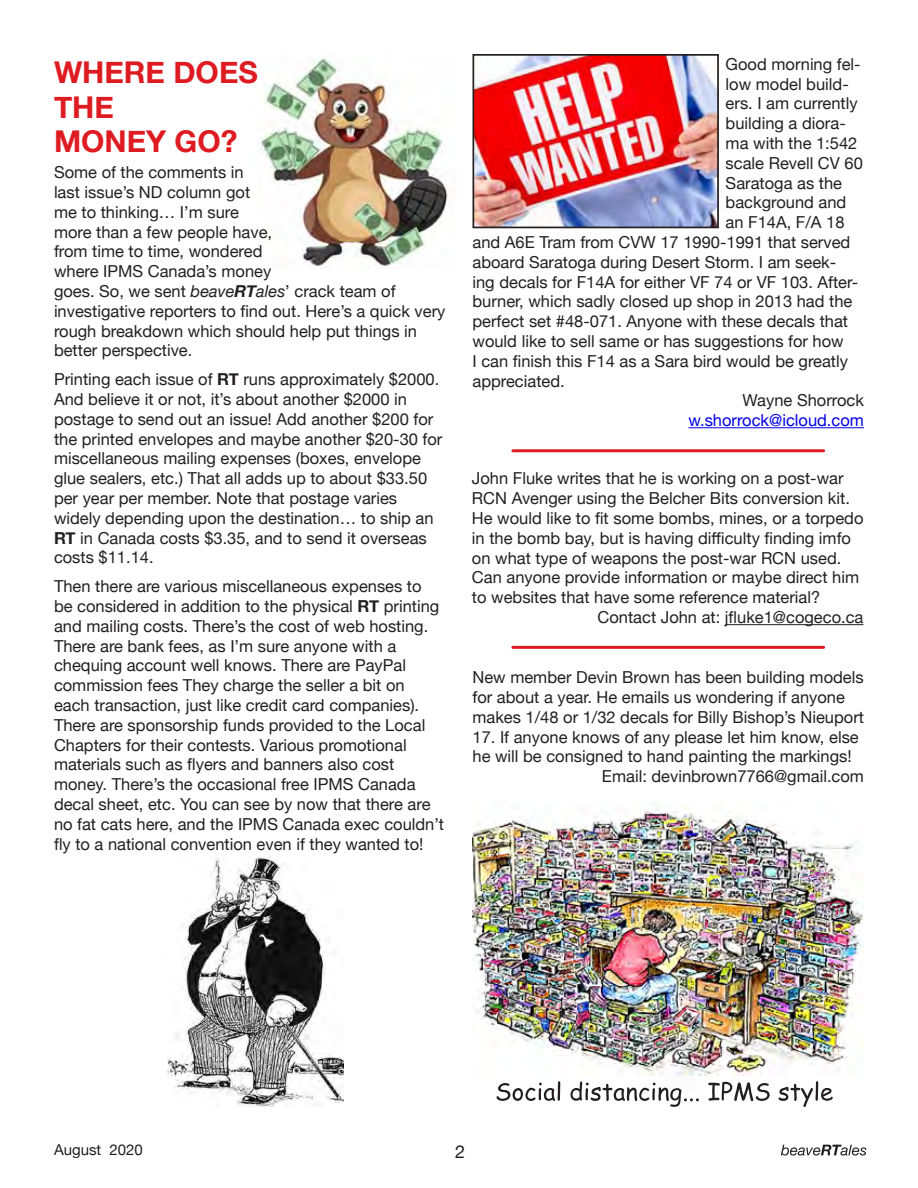
<style>
.page{position:relative;width:918px;height:1188px;background:#fff}
.page>*{position:absolute;margin:0;border:0;box-sizing:border-box;transform-origin:0 0}
.t1{font:700 30px/34.5px "Helvetica Neue";color:#df1b22}
.t2{font:18px "Helvetica Neue";color:#231f20}
.t3{font:16.5px/19.8px "Helvetica Neue";color:#231f20}
.t4{font:16.5px "Helvetica Neue";color:#0000e9}
.t5{font:15px "Helvetica Neue";color:#231f20}
.s1{font-style:italic}
.s2{font-weight:700;font-style:italic}
.s3{font-weight:700}
</style>
<div class="page">
<svg style="left:781px;top:1145px;width:85px;height:11px"></svg>
<hr style="left:689px;top:427px;width:175px;height:1px;background:#0000e9">
<img style="left:476px;top:57px;width:240px;height:168px">
<div style="left:473px;top:54px;width:246px;height:174px;border:2px solid #231f20"></div>
<hr style="left:513px;top:449px;width:311px;height:3px;background:#df1b22">
<hr style="left:725px;top:624px;width:138px;height:1px;background:#231f20">
<hr style="left:513px;top:646px;width:311px;height:3px;background:#df1b22">
<img style="left:260px;top:57px;width:196px;height:211px">
<img style="left:472px;top:805px;width:392px;height:271px">
<svg style="left:497px;top:1081px;width:336px;height:26px"></svg>
<img style="left:167px;top:857px;width:177px;height:250px">
<h1 class="t1" style="left:54px;top:56px;width:205px">WHERE DOES<br>THE<br>MONEY GO?</h1>
<p class="t3" style="left:54px;top:163px;width:393px">Some of the comments in<br>last issue’s ND column got<br>me to thinking… I’m sure<br>more than a few people have,<br>from time to time, wondered<br>where IPMS Canada’s money<br>goes. So, we sent <span class="s1">beave</span><span class="s2">RT</span><span class="s1">ales</span>’ crack team of investigative reporters to find out. Here’s a quick very rough breakdown which should help put things in better perspective.</p>
<p class="t3" style="left:54px;top:370px;width:390px">Printing each issue of <span class="s3">RT</span> runs approximately $2000.<br>And believe it or not, it’s about another $2000 in postage to send out an issue! Add another $200 for the printed envelopes and maybe another $20-30 for miscellaneous mailing expenses (boxes, envelope glue sealers, etc.) That all adds up to about $33.50 per year per member. Note that postage varies widely depending upon the destination… to ship an <span class="s3">RT</span> in Canada costs $3.35, and to send it overseas costs $11.14.</p>
<p class="t3" style="left:54px;top:577px;width:391px">Then there are various miscellaneous expenses to be considered in addition to the physical <span class="s3">RT</span> printing and mailing costs. There’s the cost of web hosting.<br>There are bank fees, as I’m sure anyone with a chequing account well knows. There are PayPal commission fees They charge the seller a bit on each transaction, just like credit card companies).<br>There are sponsorship funds provided to the Local Chapters for their contests. Various promotional materials such as flyers and banners also cost money. There’s the occasional free IPMS Canada decal sheet, etc. You can see by now that there are no fat cats here, and the IPMS Canada exec couldn’t fly to a national convention even if they wanted to!</p>
<p class="t3" style="left:726px;top:55px;width:137px">Good morning fel-</p>
<p class="t3" style="left:726px;top:75px;width:125px">low model build-</p>
<p class="t3" style="left:726px;top:94px;width:134px">ers. I am currently</p>
<p class="t3" style="left:726px;top:114px;width:122px">building a diora-</p>
<p class="t3" style="left:726px;top:134px;width:133px">ma with the 1:542</p>
<p class="t3" style="left:726px;top:154px;width:139px">scale Revell CV 60</p>
<p class="t3" style="left:726px;top:174px;width:118px">Saratoga as the</p>
<p class="t3" style="left:726px;top:193px;width:122px">background and</p>
<p class="t3" style="left:726px;top:213px;width:120px">an F14A, F/A 18</p>
<p class="t3" style="left:472px;top:233px;width:379px">and A6E Tram from CVW 17 1990-1991 that served</p>
<p class="t3" style="left:472px;top:253px;width:365px">aboard Saratoga during Desert Storm. I am seek-</p>
<p class="t3" style="left:472px;top:273px;width:387px">ing decals for F14A for either VF 74 or VF 103. After-</p>
<p class="t3" style="left:472px;top:292px;width:381px">burner, which sadly closed up shop in 2013 had the</p>
<p class="t3" style="left:472px;top:312px;width:377px">perfect set #48-071. Anyone with these decals that</p>
<p class="t3" style="left:472px;top:332px;width:373px">would like to sell same or has suggestions for how</p>
<p class="t3" style="left:472px;top:352px;width:377px">I can finish this F14 as a Sara bird would be greatly</p>
<p class="t3" style="left:472px;top:372px;width:94px">appreciated.</p>
<p class="t3" style="left:743px;top:391px;width:123px">Wayne Shorrock</p>
<p class="t4" style="left:689px;top:408px;width:177px">w.shorrock@icloud.com</p>
<p class="t3" style="left:472px;top:470px;width:373px">John Fluke writes that he is working on a post-war</p>
<p class="t3" style="left:472px;top:489px;width:380px">RCN Avenger using the Belcher Bits conversion kit.</p>
<p class="t3" style="left:472px;top:509px;width:393px">He would like to fit some bombs, mines, or a torpedo</p>
<p class="t3" style="left:472px;top:529px;width:381px">in the bomb bay, but is having difficulty finding imfo</p>
<p class="t3" style="left:472px;top:549px;width:371px">on what type of weapons the post-war RCN used.</p>
<p class="t3" style="left:472px;top:569px;width:389px">Can anyone provide information or maybe direct him</p>
<p class="t3" style="left:472px;top:588px;width:350px">to websites that have some reference material?</p>
<p class="t3" style="left:598px;top:608px;width:267px">Contact John at: jfluke1@cogeco.ca</p>
<p class="t3" style="left:472px;top:668px;width:393px">New member Devin Brown has been building models for about a year. He emails us wondering if anyone makes 1/48 or 1/32 decals for Billy Bishop’s Nieuport</p>
<p class="t3" style="left:472px;top:728px;width:388px">17. If anyone knows of any please let him know, else</p>
<p class="t3" style="left:472px;top:748px;width:381px">he will be consigned to hand painting the markings!</p>
<p class="t3" style="left:602px;top:767px;width:264px">Email: devinbrown7766@gmail.com</p>
<p class="t5" style="left:54px;top:1139px;width:90px">August 2020</p>
<p class="t2" style="left:455px;top:1138px;width:12px">2</p>
</div>
